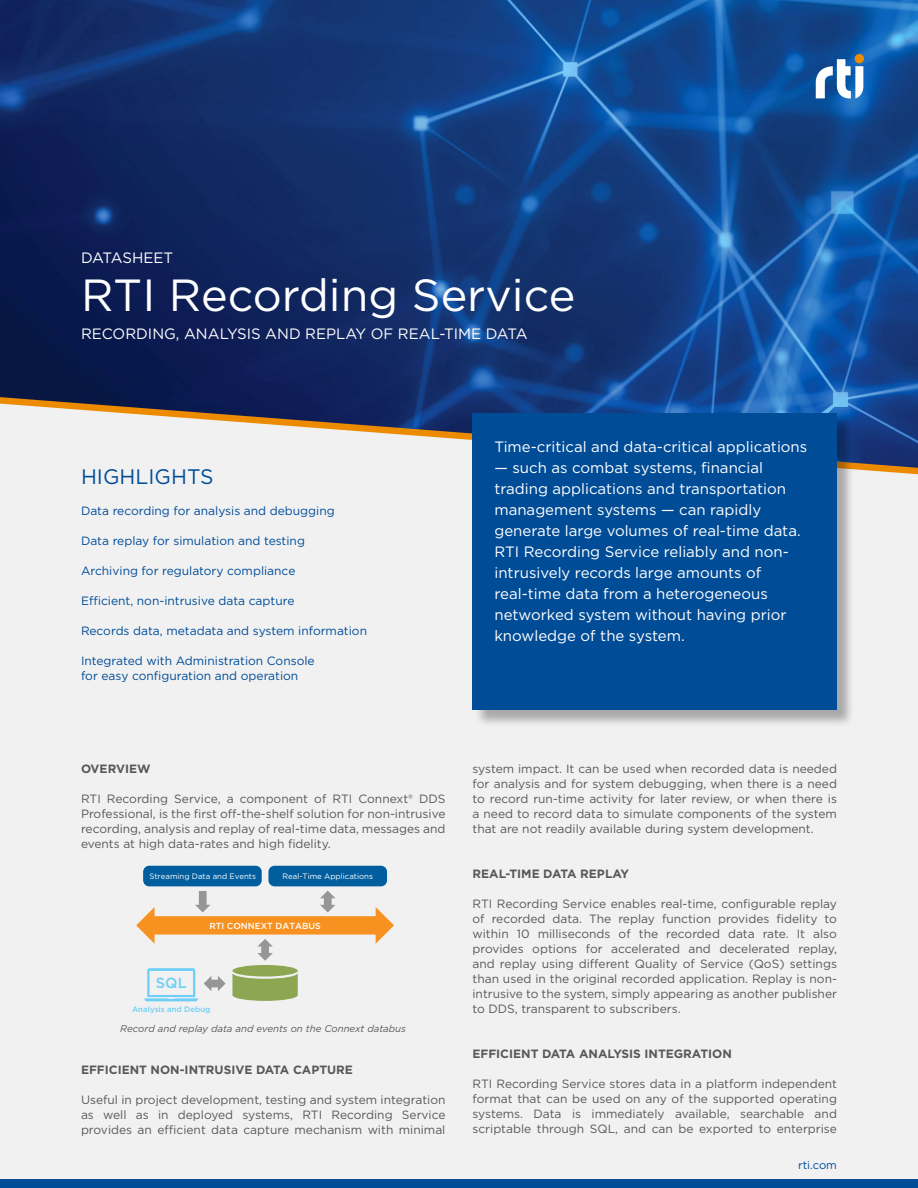
<style>
.page{position:relative;width:918px;height:1188px;background:#f1f1f2}
.page>*{position:absolute;margin:0;border:0;box-sizing:border-box;transform-origin:0 0}
.t1{font:45px "Gotham";color:#fff}
.t2{font:21px "Gotham";color:#004c97}
.t3{font:15px/21px "Gotham";color:#fff}
.t4{font:500 14.7px "Gotham";color:#6ecff7}
.t5{font:12px/15px "Gotham";color:#585858;text-align:justify}
.t6{font:12px/15px "Gotham";color:#004c97}
.t7{font:700 12px "Gotham";color:#585858}
.t8{font:11.25px "Gotham";color:#004c97}
.t9{font:italic 9.75px "Gotham";color:#585858}
.t10{font:500 8.85px "Gotham";color:#fff}
.t11{font:7.8px "Gotham";color:#fff}
.t12{font:500 7.8px "Gotham";color:#6ecff7}
</style>
<div class="page">
<img style="left:0;top:0;width:918px;height:395px">
<div style="left:0;top:1179px;width:918px;height:9px;background:#004c97"></div>
<svg style="left:0;top:395px;width:918px;height:80px"></svg>
<div style="left:474px;top:414px;width:381px;height:313px;background:#000;opacity:.3"></div>
<div style="left:472px;top:413px;width:365px;height:297px;background:#004c97"></div>
<svg style="left:816px;top:59px;width:47px;height:39px"></svg>
<div style="left:855px;top:54px;width:9px;height:9px;background:#ed8b00;border-radius:50%"></div>
<div style="left:143px;top:866px;width:119px;height:20px;background:#005e9e;border-radius:6px"></div>
<div style="left:268px;top:866px;width:119px;height:20px;background:#005e9e;border-radius:6px"></div>
<div style="left:232px;top:965px;width:66px;height:12px;background:#8ca652;border-radius:50%"></div>
<svg style="left:232px;top:973px;width:66px;height:28px"></svg>
<svg style="left:144px;top:968px;width:54px;height:33px"></svg>
<svg style="left:136px;top:891px;width:258px;height:70px"></svg>
<svg style="left:204px;top:976px;width:22px;height:15px"></svg>
<p class="t3" style="left:81px;top:246px;width:94px">DATASHEET</p>
<h1 class="t1" style="left:81px;top:266px;width:496px">RTI Recording Service</h1>
<p class="t3" style="left:81px;top:323px;width:448px">RECORDING, ANALYSIS AND REPLAY OF REAL-TIME DATA</p>
<h2 class="t2" style="left:81px;top:463px;width:134px">HIGHLIGHTS</h2>
<p class="t6" style="left:81px;top:503px;width:255px">Data recording for analysis and debugging</p>
<p class="t6" style="left:81px;top:533px;width:226px">Data replay for simulation and testing</p>
<p class="t6" style="left:81px;top:563px;width:216px">Archiving for regulatory compliance</p>
<p class="t6" style="left:81px;top:593px;width:215px">Efficient, non-intrusive data capture</p>
<p class="t6" style="left:81px;top:623px;width:288px">Records data, metadata and system information</p>
<p class="t6" style="left:81px;top:653px;width:235px">Integrated with Administration Console for easy configuration and operation</p>
<p class="t3" style="left:494px;top:436px;width:314px">Time-critical and data-critical applications</p>
<p class="t3" style="left:494px;top:457px;width:308px">— such as combat systems, financial trading applications and transportation management systems — can rapidly generate large volumes of real-time data.<br>RTI Recording Service reliably and non&shy;intrusively records large amounts of real-time data from a heterogeneous networked system without having prior knowledge of the system.</p>
<p class="t7" style="left:81px;top:761px;width:71px">OVERVIEW</p>
<p class="t5" style="left:81px;top:791px;width:366px">RTI Recording Service, a component of RTI Connext® DDS Professional, is the first off-the-shelf solution for non-intrusive recording, analysis and replay of real-time data, messages and events at high data-rates and high fidelity.</p>
<p class="t11" style="left:149px;top:871px;width:108px">Streaming Data and Events</p>
<p class="t11" style="left:282px;top:871px;width:92px">Real-Time Applications</p>
<p class="t4" style="left:156px;top:973px;width:32px">SQL</p>
<p class="t10" style="left:209px;top:920px;width:113px">RTI CONNEXT DATABUS</p>
<p class="t12" style="left:132px;top:1005px;width:80px">Analysis and Debug</p>
<p class="t9" style="left:120px;top:1023px;width:287px">Record and replay data and events on the Connext databus</p>
<p class="t7" style="left:81px;top:1062px;width:273px">EFFICIENT NON-INTRUSIVE DATA CAPTURE</p>
<p class="t5" style="left:81px;top:1092px;width:366px">Useful in project development, testing and system integration as well as in deployed systems, RTI Recording Service provides an efficient data capture mechanism with minimal</p>
<p class="t5" style="left:472px;top:761px;width:366px">system impact. It can be used when recorded data is needed for analysis and for system debugging, when there is a need to record run-time activity for later review, or when there is a need to record data to simulate components of the system that are not readily available during system development.</p>
<p class="t7" style="left:472px;top:866px;width:158px">REAL-TIME DATA REPLAY</p>
<p class="t5" style="left:472px;top:896px;width:366px">RTI Recording Service enables real-time, configurable replay of recorded data. The replay function provides fidelity to within 10 milliseconds of the recorded data rate. It also provides options for accelerated and decelerated replay, and replay using different Quality of Service (QoS) settings than used in the original recorded application. Replay is non&shy;intrusive to the system, simply appearing as another publisher to DDS, transparent to subscribers.</p>
<p class="t7" style="left:472px;top:1046px;width:261px">EFFICIENT DATA ANALYSIS INTEGRATION</p>
<p class="t5" style="left:472px;top:1076px;width:366px">RTI Recording Service stores data in a platform independent format that can be used on any of the supported operating systems. Data is immediately available, searchable and scriptable through SQL, and can be exported to enterprise</p>
<p class="t8" style="left:798px;top:1158px;width:40px">rti.com</p>
</div>
